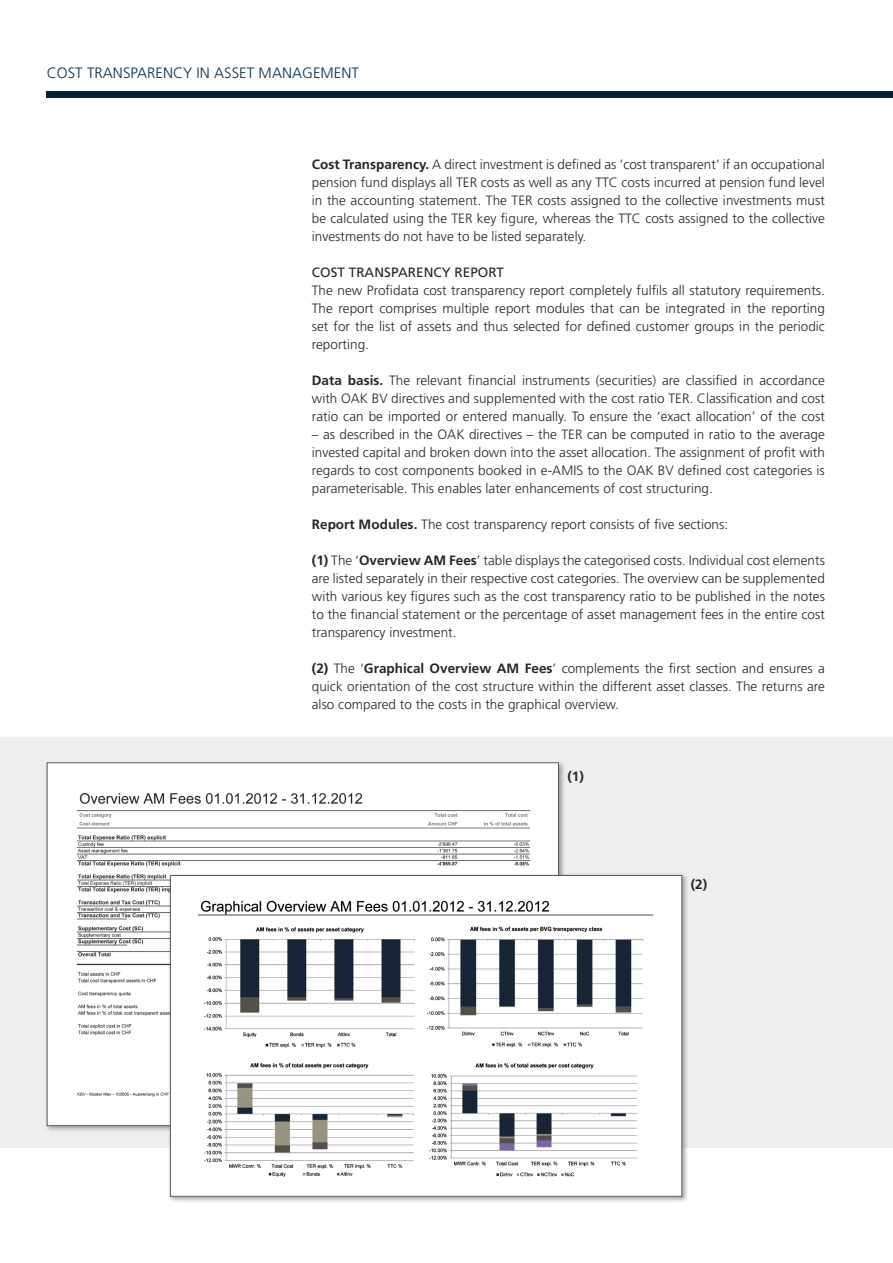
<style>
.page{position:relative;width:893px;height:1263px;background:#fff}
.page>*{position:absolute;margin:0;border:0;box-sizing:border-box;transform-origin:0 0}
.t1{font:300 15px "Frutiger";letter-spacing:.005em;color:#092f4f}
.Text_Normal{font:300 13.5px/18px "Frutiger";letter-spacing:.005em;color:#282526;text-align:justify}
.Text_Normal-2{font:13.5px "Frutiger";letter-spacing:.005em;color:#282526}
.Text_Normal-3{font:700 13.5px "Frutiger";color:#282526}
.s1{font-weight:700}
</style>
<div class="page">
<div style="left:47px;top:91px;width:846px;height:6px;background:#00223c"></div>
<div style="left:0;top:737px;width:893px;height:410px;background:#eeeeef"></div>
<img style="left:52px;top:764px;width:505px;height:353px">
<div style="left:168px;top:872px;width:521px;height:331px;background:#231f20;opacity:.4"></div>
<img style="left:173px;top:877px;width:505px;height:318px">
<div style="left:170px;top:875px;width:512px;height:322px;border:1px solid #57585a"></div>
<p class="t1" style="left:47px;top:64px;width:314px">COST TRANSPARENCY IN ASSET MANAGEMENT</p>
<p class="Text_Normal" style="left:312px;top:156px;width:515px"><span class="s1">Cost Transparency.</span> A direct investment is defined as ‘cost transparent’ if an occupational pension fund displays all TER costs as well as any TTC costs incurred at pension fund level in the accounting statement. The TER costs assigned to the collective investments must be calculated using the TER key figure, whereas the TTC costs assigned to the collective investments do not have to be listed separately.</p>
<p class="Text_Normal-2" style="left:312px;top:265px;width:194px">COST TRANSPARENCY REPORT</p>
<p class="Text_Normal" style="left:312px;top:282px;width:515px">The new Profidata cost transparency report completely fulfils all statutory requirements.<br>The report comprises multiple report modules that can be integrated in the reporting set for the list of assets and thus selected for defined customer groups in the periodic reporting.</p>
<p class="Text_Normal" style="left:312px;top:372px;width:515px"><span class="s1">Data basis.</span> The relevant financial instruments (securities) are classified in accordance with OAK BV directives and supplemented with the cost ratio TER. Classification and cost ratio can be imported or entered manually. To ensure the ‘exact allocation’ of the cost</p>
<p class="Text_Normal" style="left:312px;top:426px;width:515px">– as described in the OAK directives – the TER can be computed in ratio to the average invested capital and broken down into the asset allocation. The assignment of profit with regards to cost components booked in e-AMIS to the OAK BV defined cost categories is parameterisable. This enables later enhancements of cost structuring.</p>
<p class="Text_Normal" style="left:312px;top:516px;width:418px"><span class="s1">Report Modules.</span> The cost transparency report consists of five sections:</p>
<p class="Text_Normal" style="left:312px;top:552px;width:515px"><span class="s1">(1)</span> The ‘<span class="s1">Overview AM Fees</span>’ table displays the categorised costs. Individual cost elements are listed separately in their respective cost categories. The overview can be supplemented with various key figures such as the cost transparency ratio to be published in the notes to the financial statement or the percentage of asset management fees in the entire cost transparency investment.</p>
<p class="Text_Normal" style="left:312px;top:660px;width:515px"><span class="s1">(2)</span> The ‘<span class="s1">Graphical Overview AM Fees</span>’ complements the first section and ensures a quick orientation of the cost structure within the different asset classes. The returns are also compared to the costs in the graphical overview.</p>
<p class="Text_Normal-3" style="left:567px;top:769px;width:18px">(1)</p>
<p class="Text_Normal-3" style="left:691px;top:877px;width:18px">(2)</p>
</div>
